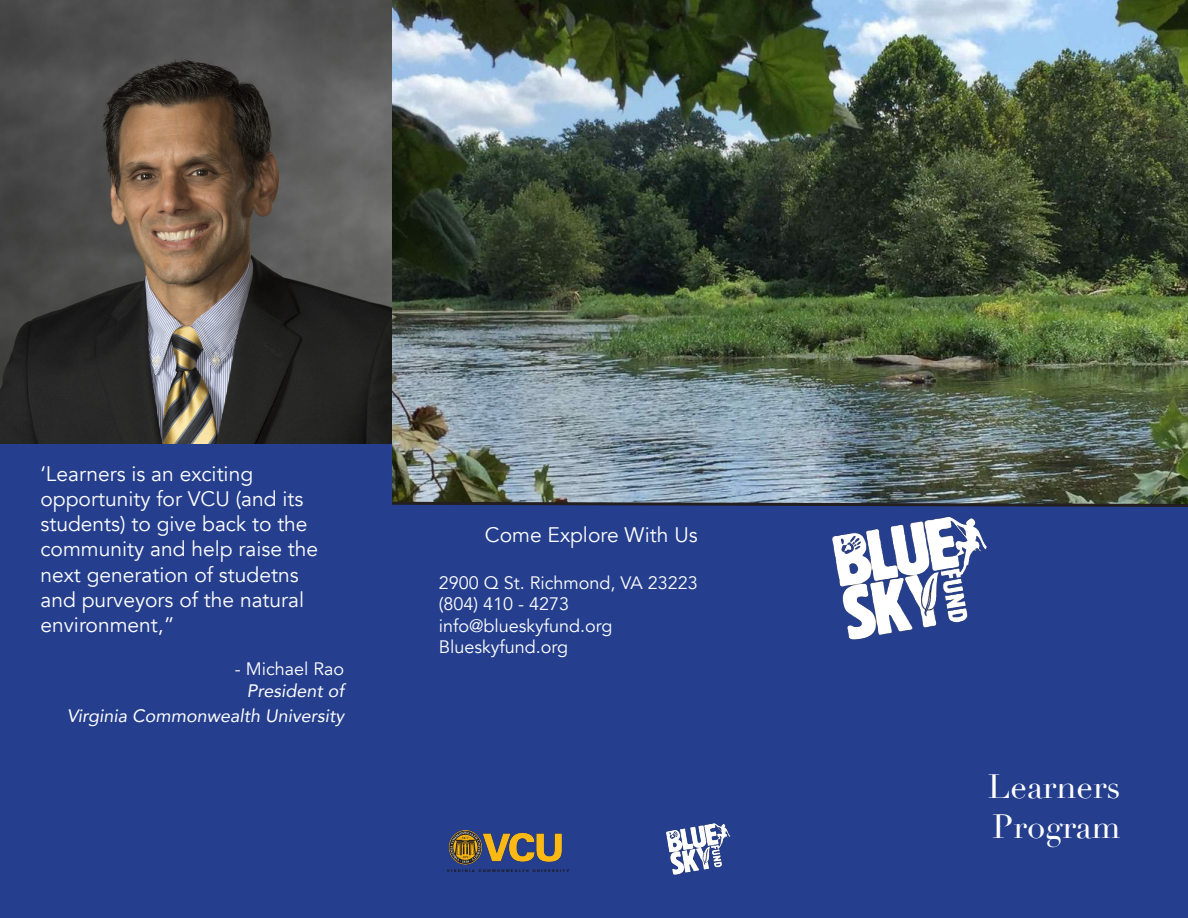
<style>
.page{position:relative;width:1188px;height:918px;background:#fff}
.page>*{position:absolute;margin:0;border:0;box-sizing:border-box;transform-origin:0 0}
.t1{font:33px "Didot";color:#fff}
.t2{font:21px/25.2px "Avenir";color:#fff}
.t3{font:18px "Avenir";color:#fff}
.t4{font:italic 18px/25.2px "Avenir";color:#fff;text-align:right}
</style>
<div class="page">
<div style="left:790px;top:504px;width:398px;height:414px;background:#253f8e"></div>
<div style="left:392px;top:504px;width:398px;height:414px;background:#253f8e"></div>
<img style="left:392px;top:0;width:796px;height:500px">
<img style="left:0;top:0;width:391px;height:445px">
<img style="left:392px;top:500px;width:796px;height:7px">
<img style="left:832px;top:516px;width:155px;height:124px">
<img style="left:447px;top:831px;width:121px;height:40px">
<div style="left:0;top:445px;width:392px;height:473px;background:#253f8e"></div>
<img style="left:666px;top:823px;width:65px;height:52px">
<p class="t2" style="left:40px;top:461px;width:279px">‘Learners is an exciting opportunity for VCU (and its students) to give back to the community and help raise the next generation of studetns and purveyors of the natural environment,”</p>
<p class="t3" style="left:235px;top:658px;width:111px">- Michael Rao</p>
<p class="t4" style="left:67px;top:678px;width:279px">President of<br>Virginia Commonwealth University</p>
<p class="t2" style="left:485px;top:522px;width:214px">Come Explore With Us</p>
<p class="t3" style="left:439px;top:572px;width:261px">2900 Q St. Richmond, VA 23223</p>
<p class="t3" style="left:439px;top:593px;width:132px">(804) 410 - 4273</p>
<p class="t3" style="left:439px;top:615px;width:175px">info@blueskyfund.org</p>
<p class="t3" style="left:439px;top:637px;width:131px">Blueskyfund.org</p>
<p class="t1" style="left:988px;top:767px;width:134px">Learners</p>
<p class="t1" style="left:992px;top:806px;width:130px">Program</p>
</div>
